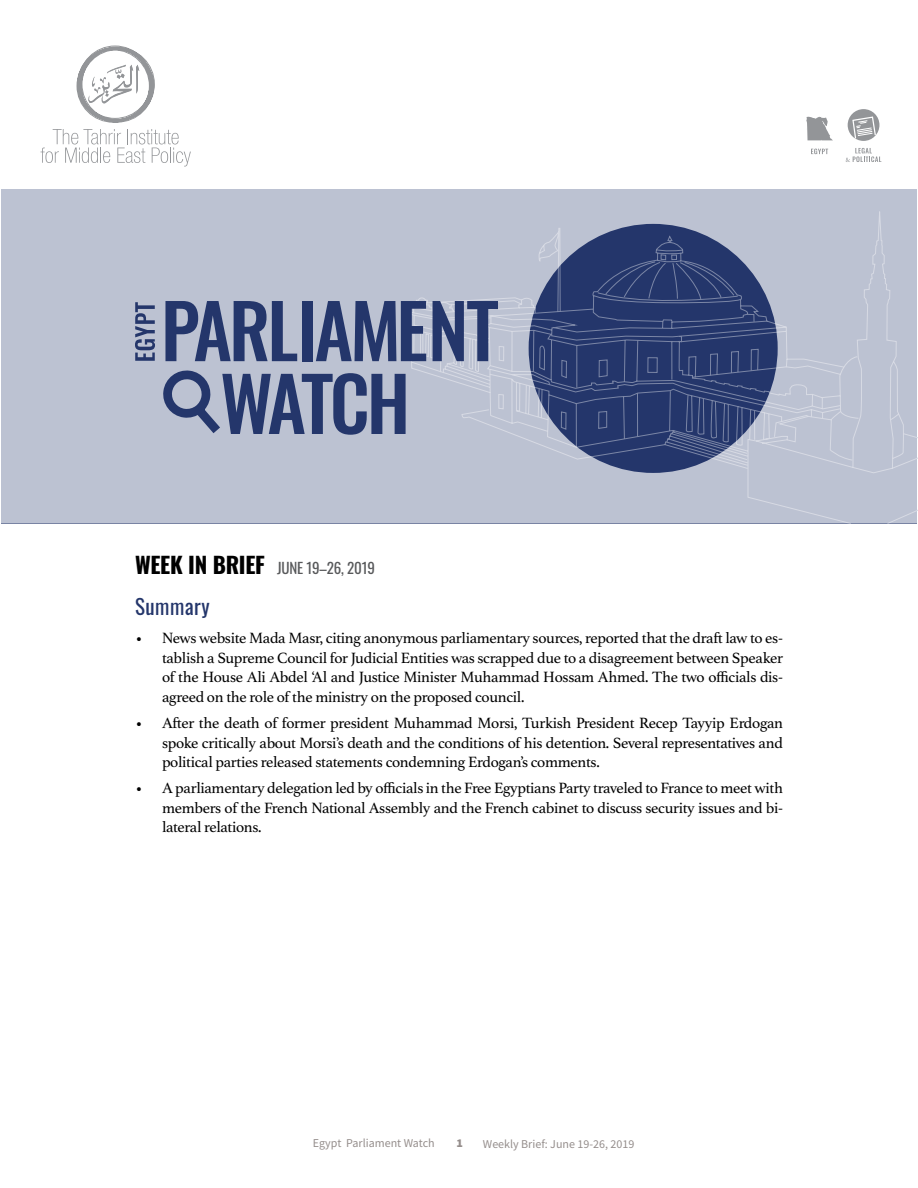
<style>
.page{position:relative;width:918px;height:1188px;background:#fff}
.page>*{position:absolute;margin:0;border:0;box-sizing:border-box;transform-origin:0 0}
.Titles{font:21px "Oswald";letter-spacing:.025em;color:#24366b}
.t1{font:15.75px/19.5px "Athelas";letter-spacing:-.02em;color:#000;text-align:justify}
.Titles-2{font:15px "Oswald";letter-spacing:-.01em;color:#58595b}
.t2{font:12px "Source Sans Pro";color:#958e8c}
.t3{font:900 12px "Source Sans Pro";color:#958e8c}
.s1{font-weight:700;font-size:22.5px;color:#000}
</style>
<div class="page">
<svg style="left:77px;top:46px;width:78px;height:77px"></svg>
<svg style="left:41px;top:129px;width:150px;height:38px"></svg>
<svg style="left:1px;top:189px;width:917px;height:335px;background:#a2aac0"></svg>
<svg style="left:165px;top:301px;width:132px;height:60px;background:#677498"></svg>
<div style="left:302px;top:301px;width:11px;height:60px;background:#24366b"></div>
<svg style="left:316px;top:301px;width:110px;height:60px;background:#657197"></svg>
<svg style="left:433px;top:301px;width:65px;height:60px;background:#69769a"></svg>
<svg style="left:135px;top:302px;width:20px;height:59px"></svg>
<svg style="left:162px;top:369px;width:244px;height:74px;background:#7d88a7"></svg>
<svg style="left:846px;top:148px;width:35px;height:14px"></svg>
<div style="left:848px;top:109px;width:31px;height:32px;background:#939598;border-radius:50%"></div>
<svg style="left:852px;top:116px;width:25px;height:24px"></svg>
<svg style="left:811px;top:149px;width:17px;height:5px"></svg>
<svg style="left:806px;top:117px;width:27px;height:23px"></svg>
<p class="Titles-2" style="left:135px;top:555px;width:242px"><span class="s1">WEEK IN BRIEF</span> JUNE 19–26, 2019</p>
<p class="Titles" style="left:135px;top:588px;width:76px">Summary</p>
<p class="t1" style="left:162px;top:629px;width:623px;text-indent:-27px">• News website Mada Masr, citing anonymous parliamentary sources, reported that the draft law to es&shy;tablish a Supreme Council for Judicial Entities was scrapped due to a disagreement between Speaker of the House Ali Abdel ‘Al and Justice Minister Muhammad Hossam Ahmed. The two officials dis&shy;agreed on the role of the ministry on the proposed council.</p>
<p class="t1" style="left:162px;top:714px;width:623px;text-indent:-27px">• After the death of former president Muhammad Morsi, Turkish President Recep Tayyip Erdogan spoke critically about Morsi’s death and the conditions of his detention. Several representatives and political parties released statements condemning Erdogan’s comments.</p>
<p class="t1" style="left:162px;top:779px;width:623px;text-indent:-27px">• A parliamentary delegation led by officials in the Free Egyptians Party traveled to France to meet with members of the French National Assembly and the French cabinet to discuss security issues and bi&shy;lateral relations.</p>
<p class="t2" style="left:313px;top:1135px;width:123px">Egypt Parliament Watch</p>
<p class="t3" style="left:456px;top:1135px;width:8px">1</p>
<p class="t2" style="left:483px;top:1136px;width:153px">Weekly Brief: June 19-26, 2019</p>
</div>
